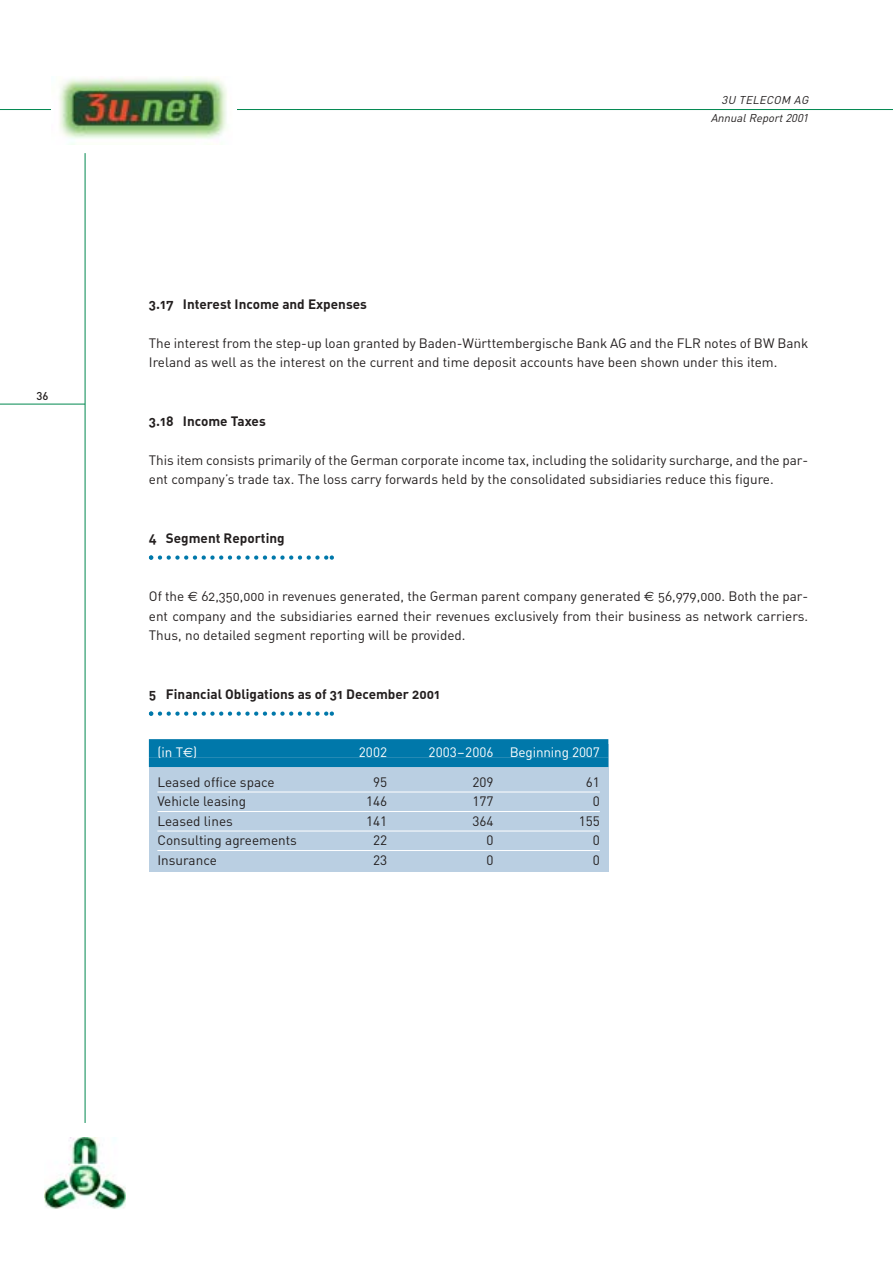
<style>
.page{position:relative;width:893px;height:1262px;background:#fff}
.page>*{position:absolute;margin:0;border:0;box-sizing:border-box;transform-origin:0 0}
.t1{font:13.5px/19.5px "DIN Regular Alternate";color:#231f1f}
.t2{font:13.5px "DIN";color:#231f1f}
.t3{font:13.5px "DIN Bold Alternate";color:#231f1f}
.t4{font:13.5px "DIN";letter-spacing:-.01em;color:#fff}
.t5{font:13.5px "DIN Regular Alternate";color:#fff}
.t6{font:italic 11.25px/17.5px "DIN";color:#231f1f;text-align:right}
.t7{font:500 11.25px "DIN";color:#231f1f}
.s1{font-family:"Euro Sans"}
</style>
<div class="page">
<hr style="left:0;top:109px;width:892px;height:1px;background:#00884f">
<div style="left:51px;top:64px;width:185px;height:89px;background:#fff"></div>
<img style="left:59px;top:76px;width:168px;height:68px">
<img style="left:45px;top:1137px;width:81px;height:72px">
<hr style="left:85px;top:153px;width:1px;height:970px;background:#00884f">
<hr style="left:0;top:404px;width:85px;height:1px;background:#00884f">
<div style="left:149px;top:744px;width:459px;height:128px;background:#bacfe2"></div>
<svg style="left:149px;top:555px;width:185px;height:4px"></svg>
<svg style="left:149px;top:711px;width:185px;height:4px"></svg>
<div style="left:149px;top:739px;width:459px;height:18px;background:#0078aa"></div>
<div style="left:149px;top:757px;width:459px;height:10px;background:#0078aa"></div>
<hr style="left:157px;top:791px;width:443px;height:1px;background:#fff">
<hr style="left:157px;top:811px;width:443px;height:1px;background:#fff">
<hr style="left:157px;top:830px;width:443px;height:1px;background:#fff">
<hr style="left:157px;top:850px;width:443px;height:1px;background:#fff">
<p class="t7" style="left:37px;top:392px;width:13px">36</p>
<p class="t6" style="left:710px;top:93px;width:101px">3U TELECOM AG<br>AnnualReport2001</p>
<p class="t3" style="left:149px;top:299px;width:219px">3.17 Interest Income and Expenses</p>
<p class="t1" style="left:149px;top:334px;width:661px">The interest from the step-up loan granted by Baden-Württembergische Bank AG and the FLR notes of BW Bank<br>Ireland as well as the interest on the current and time deposit accounts have been shown under this item.</p>
<p class="t3" style="left:149px;top:416px;width:118px">3.18 Income Taxes</p>
<p class="t1" style="left:149px;top:451px;width:661px">This item consists primarily of the German corporate income tax, including the solidarity surcharge, and the par&shy;ent company’s trade tax. The loss carry forwards held by the consolidated subsidiaries reduce this figure.</p>
<p class="t3" style="left:149px;top:533px;width:137px">4 Segment Reporting</p>
<p class="t1" style="left:149px;top:588px;width:661px;text-align:justify">Of the <span class="s1">€</span> 62,350,000 in revenues generated, the German parent company generated <span class="s1">€</span> 56,979,000. Both the par&shy;ent company and the subsidiaries earned their revenues exclusively from their business as network carriers.<br>Thus, no detailed segment reporting will be provided.</p>
<p class="t3" style="left:149px;top:689px;width:293px">5 Financial Obligations as of 31 December 2001</p>
<p class="t5" style="left:157px;top:747px;width:41px">(in T<span class="s1">€</span>)</p>
<p class="t4" style="left:359px;top:747px;width:30px">2002</p>
<p class="t4" style="left:428px;top:747px;width:173px">2003–2006 Beginning 2007</p>
<p class="t2" style="left:157px;top:777px;width:119px">Leased office space</p>
<p class="t2" style="left:373px;top:777px;width:16px">95</p>
<p class="t2" style="left:472px;top:777px;width:23px">209</p>
<p class="t2" style="left:585px;top:777px;width:16px">61</p>
<p class="t2" style="left:157px;top:796px;width:90px">Vehicle leasing</p>
<p class="t2" style="left:366px;top:796px;width:23px">146</p>
<p class="t2" style="left:472px;top:796px;width:23px">177</p>
<p class="t2" style="left:592px;top:796px;width:9px">0</p>
<p class="t2" style="left:157px;top:816px;width:77px">Leased lines</p>
<p class="t2" style="left:366px;top:816px;width:23px">141</p>
<p class="t2" style="left:472px;top:816px;width:23px">364</p>
<p class="t2" style="left:578px;top:816px;width:23px">155</p>
<p class="t2" style="left:157px;top:835px;width:141px">Consulting agreements</p>
<p class="t2" style="left:373px;top:835px;width:16px">22</p>
<p class="t2" style="left:486px;top:835px;width:9px">0</p>
<p class="t2" style="left:592px;top:835px;width:9px">0</p>
<p class="t2" style="left:157px;top:855px;width:61px">Insurance</p>
<p class="t2" style="left:373px;top:855px;width:16px">23</p>
<p class="t2" style="left:486px;top:855px;width:9px">0</p>
<p class="t2" style="left:592px;top:855px;width:9px">0</p>
</div>
